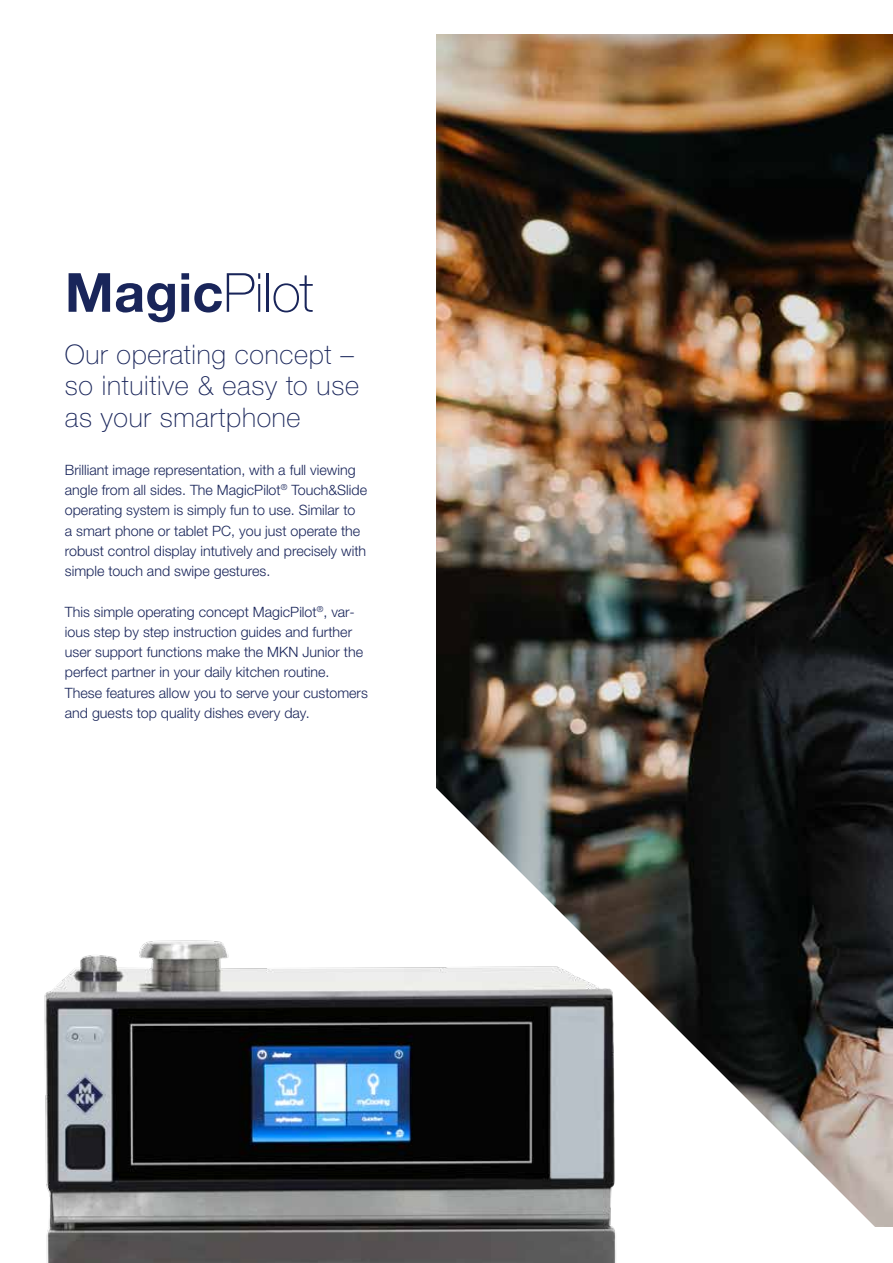
<style>
.page{position:relative;width:893px;height:1263px;background:#fff}
.page>*{position:absolute;margin:0;border:0;box-sizing:border-box;transform-origin:0 0}
.t1{font:700 54px "Helvetica Neue LTW1 G";color:#19255a}
.t2{font:100 27px/31.5px "Helvetica Neue LTW1 G";letter-spacing:.025em;color:#19255a}
.t3{font:300 14.25px/20.2px "Helvetica Neue LTW1 G";color:#19255a}
.s1{font-weight:100}
</style>
<div class="page">
<img style="left:437px;top:34px;width:456px;height:493px">
<img style="left:436px;top:527px;width:457px;height:700px">
<img style="left:44px;top:897px;width:622px;height:366px">
<h1 class="t1" style="left:65px;top:259px;width:250px">Magic<span class="s1">Pilot</span></h1>
<h2 class="t2" style="left:65px;top:338px;width:296px">Our operating concept – so intuitive &amp; easy to use as your smartphone</h2>
<p class="t3" style="left:65px;top:459px;width:304px">Brilliant image representation, with a full viewing angle from all sides. The MagicPilot<sup>®</sup> Touch&amp;Slide operating system is simply fun to use. Similar to<br>a smart phone or tablet PC, you just operate the robust control display intutively and precisely with simple touch and swipe gestures.</p>
<p class="t3" style="left:65px;top:601px;width:305px">This simple operating concept MagicPilot<sup>®</sup>, var&shy;ious step by step instruction guides and further user support functions make the MKN Junior the perfect partner in your daily kitchen routine.<br>These features allow you to serve your customers and guests top quality dishes every day.</p>
</div>
